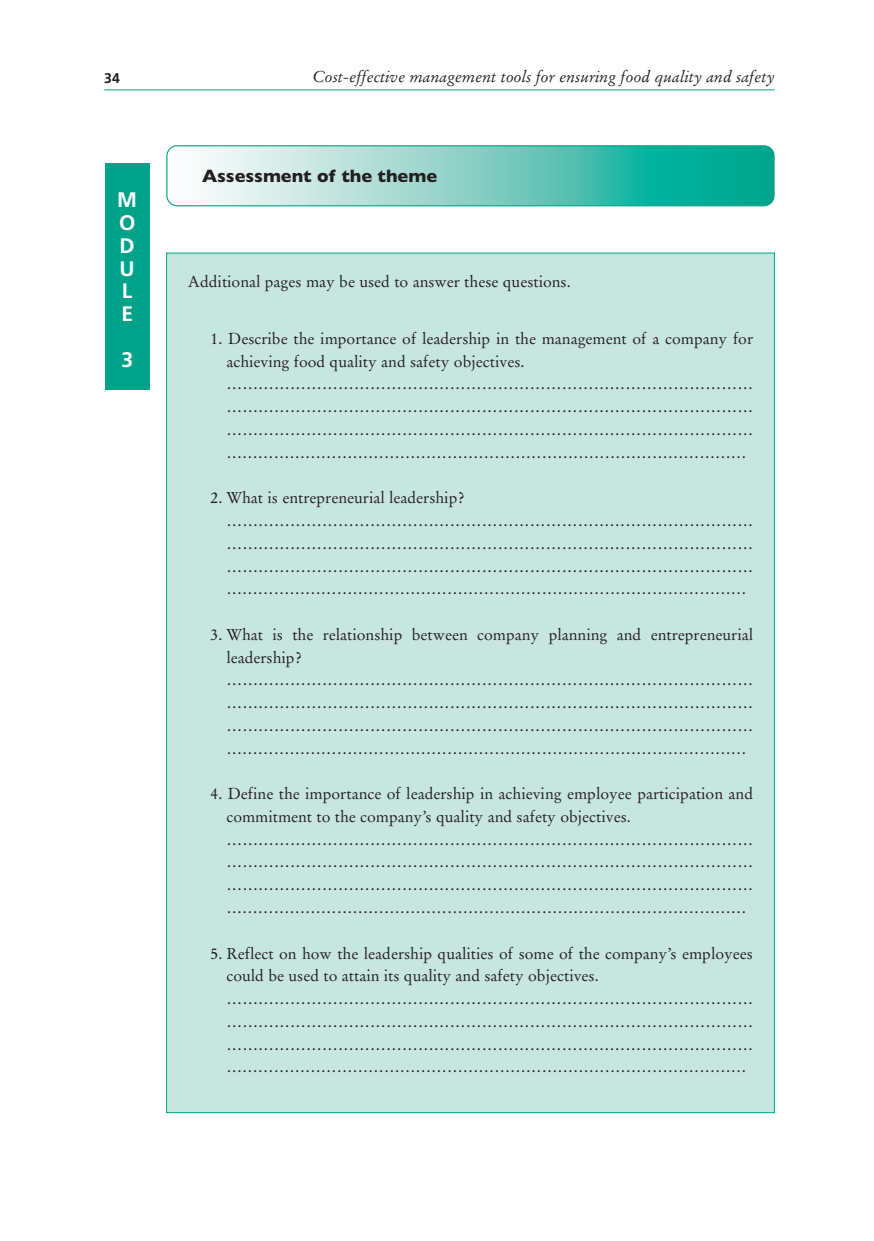
<style>
.page{position:relative;width:874px;height:1241px;background:#fff}
.page>*{position:absolute;margin:0;border:0;box-sizing:border-box;transform-origin:0 0}
.t1{font:700 21px/22.8px "Frutiger LT Std";color:#fff}
.t2{font:700 18.03px "Gill Sans";color:#231f20}
.BoxBulletList_1_none{font:15.75px/22.8px "Stempel Garamond LT Std";color:#231f20;text-align:justify}
.t3{font:italic 15.75px "Stempel Garamond LT Std";color:#231f20}
.BoxTitle_Left{font:15.75px "Stempel Garamond LT Std";color:#231f20}
.t4{font:700 14px "Frutiger LT Std";color:#231f20}
</style>
<div class="page">
<hr style="left:104px;top:89px;width:670px;height:1px;background:#00a38a">
<div style="left:105px;top:163px;width:44px;height:226px;background:#00a38a"></div>
<svg style="left:168px;top:146px;width:605px;height:60px;background:#7ccfc4"></svg>
<div style="left:166px;top:145px;width:608px;height:61px;border:1px solid #00a38a;border-radius:10px"></div>
<div style="left:166px;top:253px;width:608px;height:859px;background:#c8e6e0"></div>
<p class="t4" style="left:104px;top:69px;width:17px">34</p>
<p class="t3" style="left:312px;top:67px;width:463px">Cost-effective management tools for ensuring food quality and safety</p>
<h1 class="t1" style="left:117px;top:189px;width:21px">M<br>O<br>D<br>U<br>L<br>E</h1>
<h1 class="t1" style="left:121px;top:348px;width:13px">3</h1>
<p class="t2" style="left:202px;top:165px;width:236px">Assessment of the theme</p>
<p class="BoxTitle_Left" style="left:188px;top:271px;width:384px">Additional pages may be used to answer these questions.</p>
<p class="BoxBulletList_1_none" style="left:226px;top:327px;width:528px;text-indent:-16px">1. Describe the importance of leadership in the management of a company for achieving food quality and safety objectives.</p>
<p class="BoxBulletList_1_none" style="left:226px;top:372px;width:528px">……………………………………………………………………………………… ……………………………………………………………………………………… ……………………………………………………………………………………… ………………………………………………………………………………………</p>
<p class="BoxBulletList_1_none" style="left:210px;top:486px;width:255px">2. What is entrepreneurial leadership?</p>
<p class="BoxBulletList_1_none" style="left:226px;top:509px;width:528px">……………………………………………………………………………………… ……………………………………………………………………………………… ……………………………………………………………………………………… ………………………………………………………………………………………</p>
<p class="BoxBulletList_1_none" style="left:226px;top:623px;width:528px;text-indent:-16px">3. What is the relationship between company planning and entrepreneurial leadership?</p>
<p class="BoxBulletList_1_none" style="left:226px;top:668px;width:528px">……………………………………………………………………………………… ……………………………………………………………………………………… ……………………………………………………………………………………… ………………………………………………………………………………………</p>
<p class="BoxBulletList_1_none" style="left:226px;top:782px;width:528px;text-indent:-16px">4. Define the importance of leadership in achieving employee participation and commitment to the company’s quality and safety objectives.</p>
<p class="BoxBulletList_1_none" style="left:226px;top:827px;width:528px">……………………………………………………………………………………… ……………………………………………………………………………………… ……………………………………………………………………………………… ………………………………………………………………………………………</p>
<p class="BoxBulletList_1_none" style="left:226px;top:941px;width:528px;text-indent:-16px">5. Reflect on how the leadership qualities of some of the company’s employees could be used to attain its quality and safety objectives.</p>
<p class="BoxBulletList_1_none" style="left:226px;top:987px;width:528px">……………………………………………………………………………………… ……………………………………………………………………………………… ……………………………………………………………………………………… ………………………………………………………………………………………</p>
</div>
